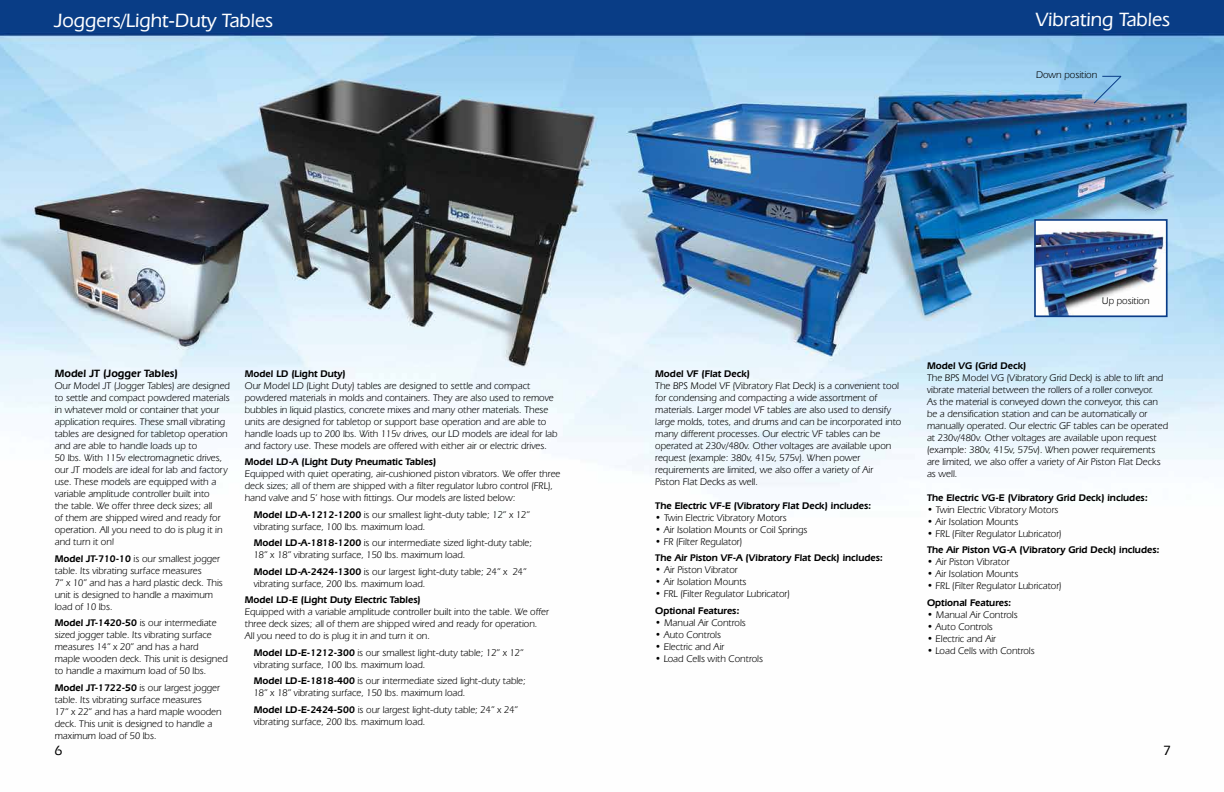
<style>
.page{position:relative;width:1224px;height:792px;background:#fff}
.page>*{position:absolute;margin:0;border:0;box-sizing:border-box;transform-origin:0 0}
.t1{font:500 20px "Eras IT Cby BT";color:#fff}
.t2{font:500 14px "Eras IT Cby BT";color:#000}
.t3{font:600 11px "Eras IT Cby BT";color:#000}
.t4{font:10px/12px "Eras IT Cby BT";color:#000}
.t5{font:600 10px "Eras IT Cby BT";color:#000}
.s1{font-weight:600}
</style>
<div class="page">
<img style="left:0;top:0;width:1224px;height:486px">
<img style="left:1037px;top:222px;width:128px;height:92px">
<div style="left:1034px;top:219px;width:134px;height:98px;border:2px solid #093c87"></div>
<svg style="left:1093px;top:75px;width:29px;height:29px"></svg>
<h1 class="t1" style="left:54px;top:9px;width:220px">Joggers/Light-Duty Tables</h1>
<p class="t3" style="left:55px;top:367px;width:125px">Model JT (Jogger Tables)</p>
<p class="t4" style="left:55px;top:380px;width:177px">Our Model JT (Jogger Tables) are designed to settle and compact powdered materials in whatever mold or container that your application requires. These small vibrating tables are designed for tabletop operation and are able to handle loads up to<br>50 lbs. With 115v electromagnetic drives, our JT models are ideal for lab and factory use. These models are equipped with a variable amplitude controller built into<br>the table. We offer three deck sizes; all<br>of them are shipped wired and ready for operation. All you need to do is plug it in and turn it on!</p>
<p class="t4" style="left:55px;top:552px;width:170px"><span class="s1">Model JT-710-10</span> is our smallest jogger table. Its vibrating surface measures<br>7” x 10” and has a hard plastic deck. This unit is designed to handle a maximum load of 10 lbs.</p>
<p class="t4" style="left:55px;top:617px;width:175px"><span class="s1">Model JT-1420-50</span> is our intermediate sized jogger table. Its vibrating surface measures 14” x 20” and has a hard<br>maple wooden deck. This unit is designed to handle a maximum load of 50 lbs.</p>
<p class="t4" style="left:55px;top:681px;width:169px"><span class="s1">Model JT-1722-50</span> is our largest jogger table. Its vibrating surface measures<br>17” x 22” and has a hard maple wooden deck. This unit is designed to handle a maximum load of 50 lbs.</p>
<p class="t5" style="left:245px;top:367px;width:102px">Model LD (Light Duty)</p>
<p class="t4" style="left:245px;top:379px;width:314px">Our Model LD (Light Duty) tables are designed to settle and compact powdered materials in molds and containers. They are also used to remove bubbles in liquid plastics, concrete mixes and many other materials. These units are designed for tabletop or support base operation and are able to handle loads up to 200 lbs. With 115v drives, our LD models are ideal for lab and factory use. These models are offered with either air or electric drives.</p>
<p class="t5" style="left:245px;top:456px;width:193px">Model LD-A (Light Duty Pneumatic Tables)</p>
<p class="t4" style="left:245px;top:468px;width:317px">Equipped with quiet operating, air-cushioned piston vibrators. We offer three deck sizes; all of them are shipped with a filter regulator lubro control (FRL), hand valve and 5’ hose with fittings. Our models are listed below:</p>
<p class="t4" style="left:254px;top:508px;width:278px"><span class="s1">Model LD-A-1212-1200</span> is our smallest light-duty table; 12” x 12” vibrating surface, 100 lbs. maximum load.</p>
<p class="t4" style="left:254px;top:537px;width:280px"><span class="s1">Model LD-A-1818-1200</span> is our intermediate sized light-duty table;<br>18” x 18” vibrating surface, 150 lbs. maximum load.</p>
<p class="t4" style="left:254px;top:565px;width:274px"><span class="s1">Model LD-A-2424-1300</span> is our largest light-duty table; 24” x 24” vibrating surface, 200 lbs. maximum load.</p>
<p class="t5" style="left:245px;top:594px;width:177px">Model LD-E (Light Duty Electric Tables)</p>
<p class="t4" style="left:245px;top:606px;width:306px">Equipped with a variable amplitude controller built into the table. We offer three deck sizes; all of them are shipped wired and ready for operation.<br>All you need to do is plug it in and turn it on.</p>
<p class="t4" style="left:254px;top:646px;width:271px"><span class="s1">Model LD-E-1212-300</span> is our smallest light-duty table; 12” x 12” vibrating surface, 100 lbs. maximum load.</p>
<p class="t4" style="left:254px;top:675px;width:274px"><span class="s1">Model LD-E-1818-400</span> is our intermediate sized light-duty table;<br>18” x 18” vibrating surface, 150 lbs. maximum load.</p>
<p class="t4" style="left:254px;top:703px;width:266px"><span class="s1">Model LD-E-2424-500</span> is our largest light-duty table; 24” x 24” vibrating surface, 200 lbs. maximum load.</p>
<h1 class="t1" style="left:1036px;top:7px;width:136px">Vibrating Tables</h1>
<p class="t4" style="left:1036px;top:69px;width:63px">Down position</p>
<p class="t5" style="left:655px;top:367px;width:96px">Model VF (Flat Deck)</p>
<p class="t4" style="left:655px;top:379px;width:248px">The BPS Model VF (Vibratory Flat Deck) is a convenient tool for condensing and compacting a wide assortment of materials. Larger model VF tables are also used to densify large molds, totes, and drums and can be incorporated into many different processes. Our electric VF tables can be operated at 230v/480v. Other voltages are available upon request (example: 380v, 415v, 575v). When power requirements are limited, we also offer a variety of Air<br>Piston Flat Decks as well.</p>
<p class="t5" style="left:655px;top:499px;width:218px">The Electric VF-E (Vibratory Flat Deck) includes:</p>
<p class="t4" style="left:655px;top:511px;width:133px"><span class="s1">•</span> Twin Electric Vibratory Motors</p>
<p class="t4" style="left:655px;top:523px;width:154px">• Air Isolation Mounts or Coil Springs</p>
<p class="t4" style="left:655px;top:535px;width:89px">• FR (Filter Regulator)</p>
<p class="t5" style="left:655px;top:552px;width:229px">The Air Piston VF-A (Vibratory Flat Deck) includes:</p>
<p class="t4" style="left:655px;top:564px;width:84px"><span class="s1">•</span> Air Piston Vibrator</p>
<p class="t4" style="left:655px;top:576px;width:93px">• Air Isolation Mounts</p>
<p class="t4" style="left:655px;top:588px;width:136px">• FRL (Filter Regulator Lubricator)</p>
<p class="t5" style="left:655px;top:604px;width:86px">Optional Features:</p>
<p class="t4" style="left:655px;top:616px;width:92px"><span class="s1">•</span> Manual Air Controls</p>
<p class="t4" style="left:655px;top:628px;width:67px">• Auto Controls</p>
<p class="t4" style="left:655px;top:640px;width:71px">• Electric and Air</p>
<p class="t4" style="left:655px;top:652px;width:109px">• Load Cells with Controls</p>
<p class="t4" style="left:1102px;top:295px;width:49px">Up position</p>
<p class="t5" style="left:927px;top:359px;width:101px">Model VG (Grid Deck)</p>
<p class="t4" style="left:927px;top:371px;width:243px">The BPS Model VG (Vibratory Grid Deck) is able to lift and vibrate material between the rollers of a roller conveyor.<br>As the material is conveyed down the conveyor, this can be a densification station and can be automatically or manually operated. Our electric GF tables can be operated at 230v/480v. Other voltages are available upon request (example: 380v, 415v, 575v). When power requirements are limited, we also offer a variety of Air Piston Flat Decks as well.</p>
<p class="t5" style="left:927px;top:491px;width:222px">The Electric VG-E (Vibratory Grid Deck) includes:</p>
<p class="t4" style="left:927px;top:503px;width:133px"><span class="s1">•</span> Twin Electric Vibratory Motors</p>
<p class="t4" style="left:927px;top:515px;width:93px">• Air Isolation Mounts</p>
<p class="t4" style="left:927px;top:527px;width:136px">• FRL (Filter Regulator Lubricator)</p>
<p class="t5" style="left:927px;top:544px;width:234px">The Air Piston VG-A (Vibratory Grid Deck) includes:</p>
<p class="t4" style="left:927px;top:556px;width:84px"><span class="s1">•</span> Air Piston Vibrator</p>
<p class="t4" style="left:927px;top:568px;width:93px">• Air Isolation Mounts</p>
<p class="t4" style="left:927px;top:580px;width:136px">• FRL (Filter Regulator Lubricator)</p>
<p class="t5" style="left:927px;top:596px;width:86px">Optional Features:</p>
<p class="t4" style="left:927px;top:608px;width:92px"><span class="s1">•</span> Manual Air Controls</p>
<p class="t4" style="left:927px;top:620px;width:67px">• Auto Controls</p>
<p class="t4" style="left:927px;top:632px;width:71px">• Electric and Air</p>
<p class="t4" style="left:927px;top:644px;width:109px">• Load Cells with Controls</p>
<h2 class="t2" style="left:55px;top:742px;width:9px">6</h2>
<h2 class="t2" style="left:1163px;top:742px;width:9px">7</h2>
</div>
